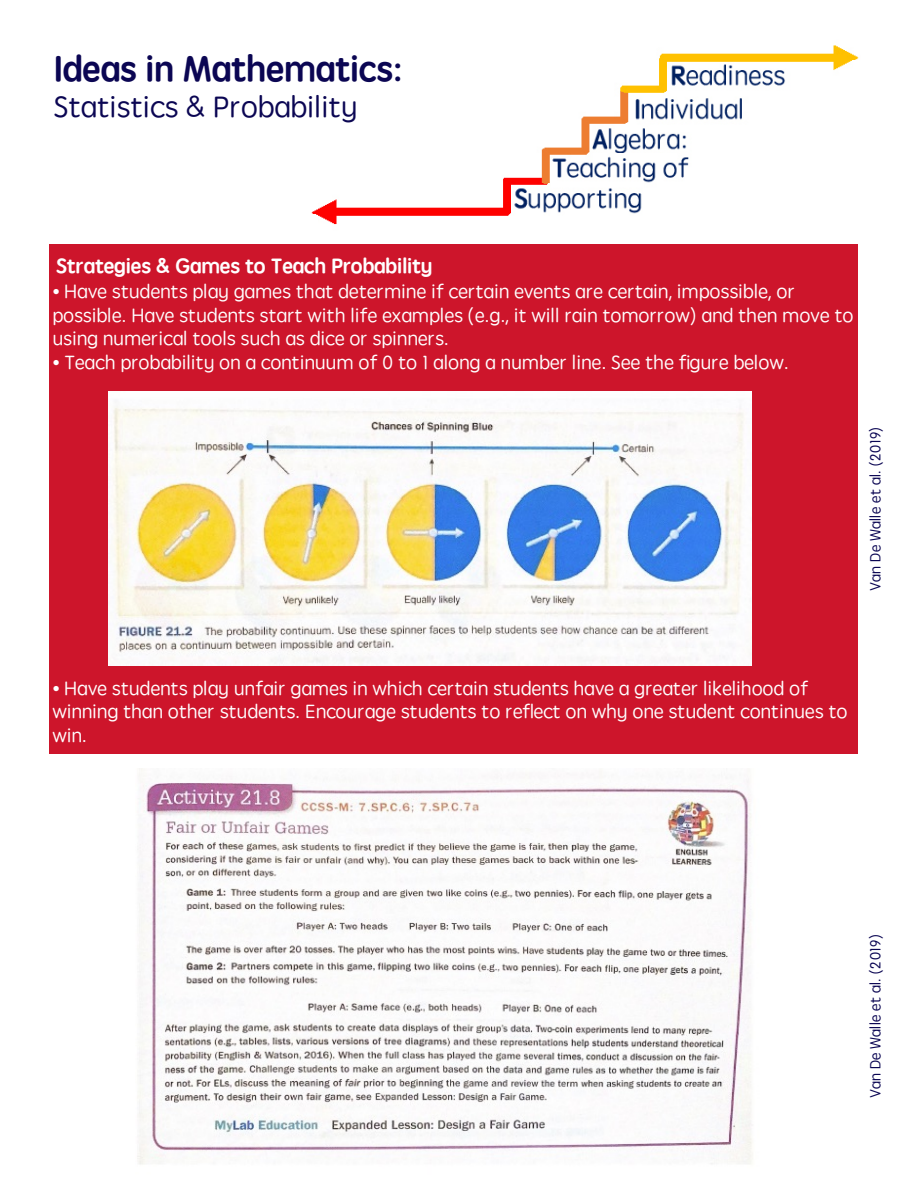
<style>
.page{position:relative;width:918px;height:1188px;background:#fff}
.page>*{position:absolute;margin:0;border:0;box-sizing:border-box;transform-origin:0 0}
.t1{font:36px "ST Yuanti TC Bold";color:#0b0653}
.t2{font:30px "ST Yuanti TC Regular";color:#0b0653}
.t3{font:21px "ST Yuanti TC Bold";color:#fff}
.t4{font:19.5px/23.4px "ST Yuanti TC Regular";color:#fff}
.t5{font:15px "ST Yuanti TC Regular";color:#0b0653}
</style>
<div class="page">
<img style="left:311px;top:45px;width:548px;height:180px">
<div style="left:49px;top:245px;width:809px;height:509px;background:#cd152b"></div>
<img style="left:108px;top:391px;width:644px;height:275px">
<img style="left:137px;top:769px;width:616px;height:396px">
<p class="t1" style="left:54px;top:42px;width:350px">Ideas in Mathematics:</p>
<p class="t2" style="left:54px;top:85px;width:305px">Statistics &amp; Probability</p>
<p class="t3" style="left:57px;top:251px;width:377px">Strategies &amp; Games to Teach Probability</p>
<p class="t4" style="left:53px;top:280px;width:802px">• Have students play games that determine if certain events are certain, impossible, or possible. Have students start with life examples (e.g., it will rain tomorrow) and then move to using numerical tools such as dice or spinners.</p>
<p class="t4" style="left:53px;top:350px;width:738px">• Teach probability on a continuum of 0 to 1 along a number line. See the figure below.</p>
<p class="t5" style="left:865px;top:591px;width:166px;rotate:-90deg">Van De Walle et al. (2019)</p>
<p class="t4" style="left:53px;top:676px;width:797px">• Have students play unfair games in which certain students have a greater likelihood of winning than other students. Encourage students to reflect on why one student continues to win.</p>
<p class="t5" style="left:865px;top:1098px;width:166px;rotate:-90deg">Van De Walle et al. (2019)</p>
</div>
